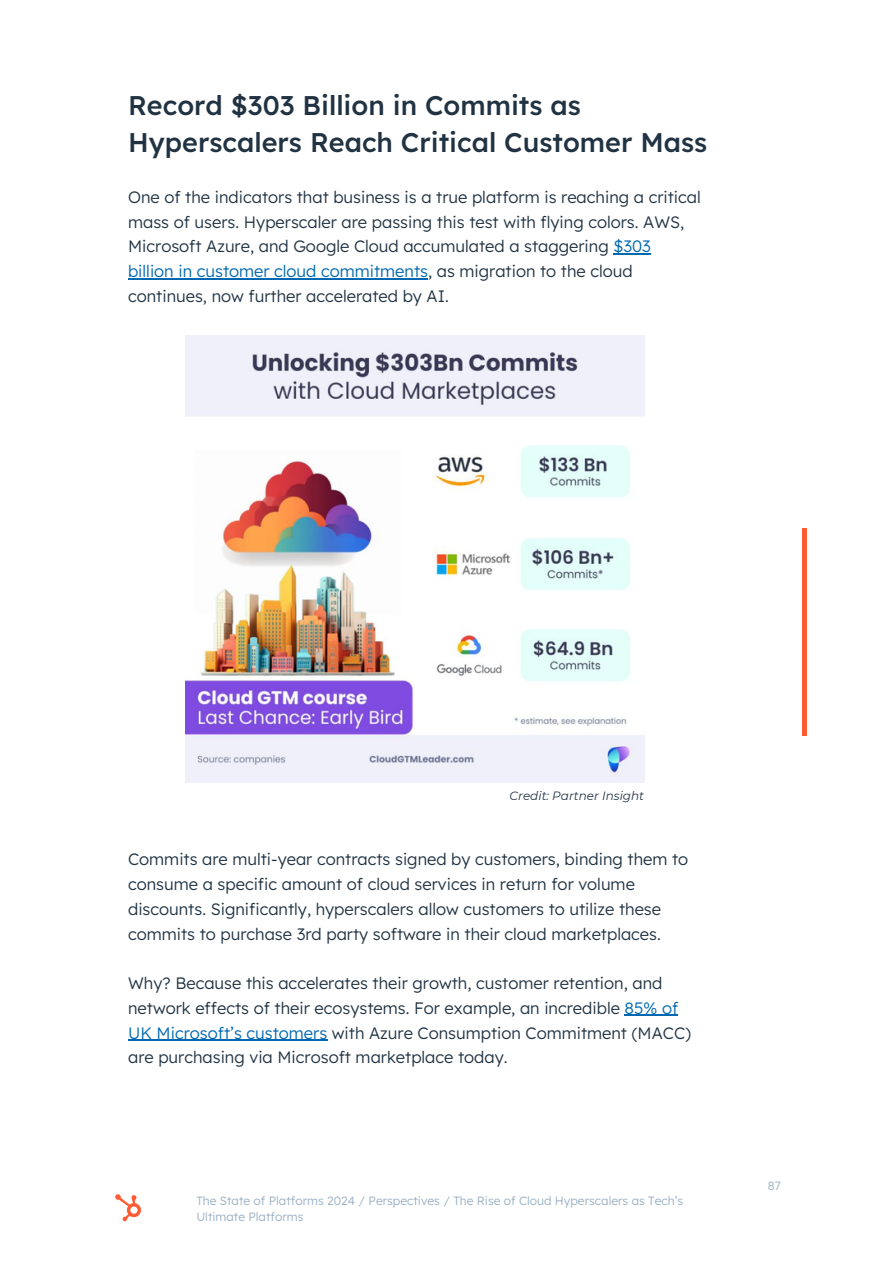
<style>
.page{position:relative;width:893px;height:1264px;background:#fff}
.page>*{position:absolute;margin:0;border:0;box-sizing:border-box;transform-origin:0 0}
.t1{font:500 27px/37.2px "Lexend Deca";color:#213343}
.t2{font:300 16.5px/24.8px "Lexend Deca";color:#213343}
.t3{font:300 12px/15.8px "Lexend Deca";color:#99afc4}
.t4{font:italic 12px "Montserrat";color:#213343}
.s1{color:#0068b1}
</style>
<div class="page">
<svg style="left:115px;top:1194px;width:26px;height:27px"></svg>
<div style="left:801px;top:528px;width:5px;height:207px;background:#ff5c35"></div>
<img style="left:185px;top:335px;width:459px;height:447px">
<hr style="left:613px;top:253px;width:38px;height:1px;background:#0068b1">
<hr style="left:128px;top:278px;width:300px;height:1px;background:#0068b1">
<hr style="left:624px;top:1014px;width:54px;height:2px;background:#0068b1">
<hr style="left:128px;top:1039px;width:199px;height:1px;background:#0068b1">
<p class="t1" style="left:128px;top:86px;width:580px">Record $303 Billion in Commits as<br>Hyperscalers Reach Critical Customer Mass</p>
<p class="t2" style="left:128px;top:184px;width:574px">One of the indicators that business is a true platform is reaching a critical mass of users. Hyperscaler are passing this test with flying colors. AWS, Microsoft Azure, and Google Cloud accumulated a staggering <span class="s1">$303 billion in customer cloud commitments</span>, as migration to the cloud continues, now further accelerated by AI.</p>
<p class="t4" style="left:509px;top:788px;width:136px">Credit: Partner Insight</p>
<p class="t2" style="left:128px;top:846px;width:561px">Commits are multi-year contracts signed by customers, binding them to consume a specific amount of cloud services in return for volume discounts. Significantly, hyperscalers allow customers to utilize these commits to purchase 3rd party software in their cloud marketplaces.</p>
<p class="t2" style="left:128px;top:970px;width:564px">Why? Because this accelerates their growth, customer retention, and network effects of their ecosystems. For example, an incredible <span class="s1">85% of UK Microsoft’s customers</span> with Azure Consumption Commitment (MACC) are purchasing via Microsoft marketplace today.</p>
<p class="t3" style="left:196px;top:1192px;width:488px">The State of Platforms 2024 / Perspectives / The Rise of Cloud Hyperscalers as Tech’s<br>Ultimate Platforms</p>
<p class="t3" style="left:767px;top:1177px;width:15px">87</p>
</div>
